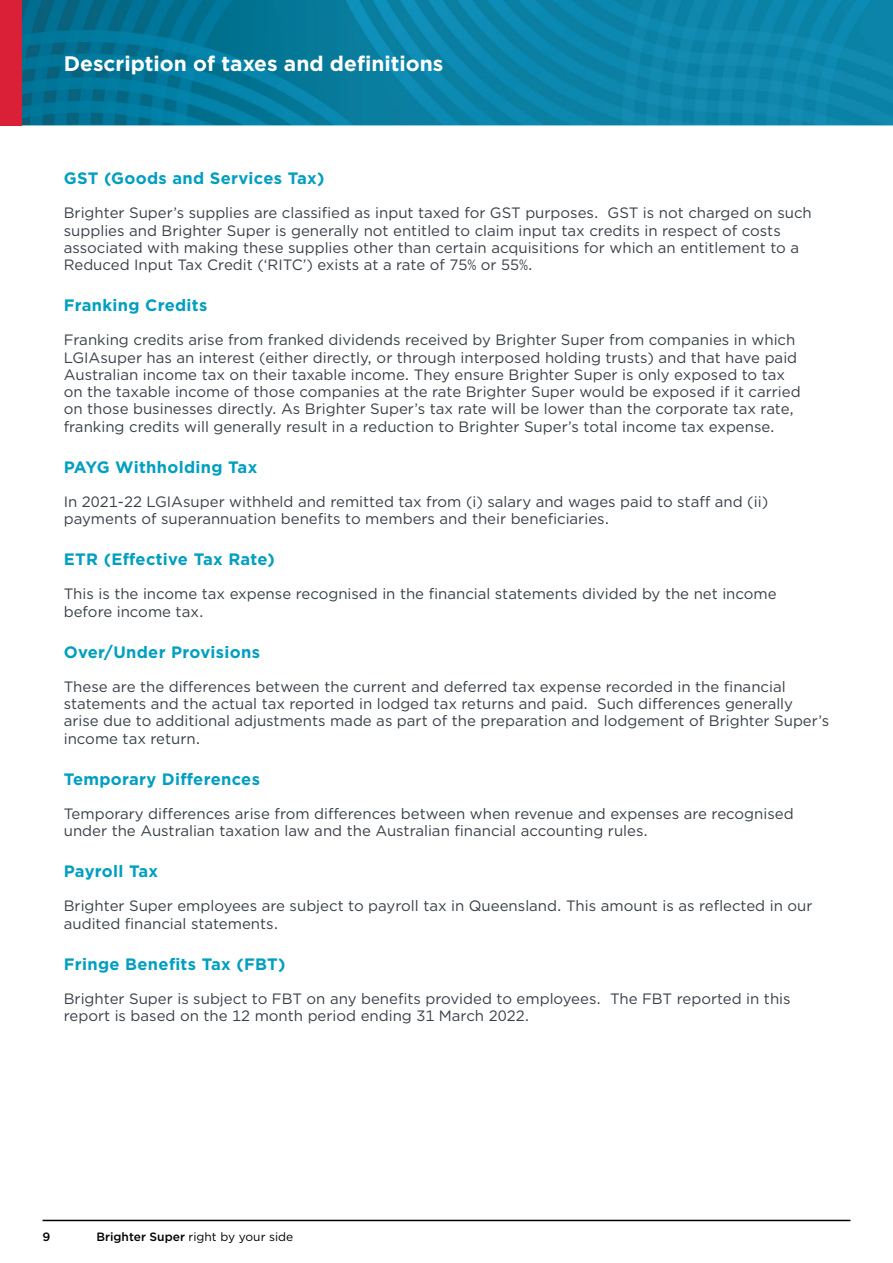
<style>
.page{position:relative;width:893px;height:1263px;background:#fff}
.page>*{position:absolute;margin:0;border:0;box-sizing:border-box;transform-origin:0 0}
.t1{font:700 21px "Gotham";color:#fff}
.t2{font:700 16.5px "Gotham";letter-spacing:.02em;color:#009fc0}
.t3{font:15px/17.2px "Gotham";color:#394048}
.t4{font:12px "Gotham";color:#000}
.t5{font:500 12px "Gotham";color:#000}
.s1{font-weight:500}
</style>
<div class="page">
<img style="left:21px;top:0;width:872px;height:125px">
<div style="left:0;top:0;width:21px;height:125px;background:#da2037"></div>
<hr style="left:43px;top:1220px;width:807px;height:1px;background:#000">
<h1 class="t1" style="left:64px;top:50px;width:381px">Description of taxes and definitions</h1>
<p class="t2" style="left:64px;top:167px;width:262px">GST (Goods and Services Tax)</p>
<p class="t3" style="left:64px;top:204px;width:750px">Brighter Super’s supplies are classified as input taxed for GST purposes. GST is not charged on such supplies and Brighter Super is generally not entitled to claim input tax credits in respect of costs associated with making these supplies other than certain acquisitions for which an entitlement to a Reduced Input Tax Credit (‘RITC’) exists at a rate of 75% or 55%.</p>
<p class="t2" style="left:64px;top:294px;width:145px">Franking Credits</p>
<p class="t3" style="left:64px;top:331px;width:738px">Franking credits arise from franked dividends received by Brighter Super from companies in which LGIAsuper has an interest (either directly, or through interposed holding trusts) and that have paid Australian income tax on their taxable income. They ensure Brighter Super is only exposed to tax on the taxable income of those companies at the rate Brighter Super would be exposed if it carried on those businesses directly. As Brighter Super’s tax rate will be lower than the corporate tax rate, franking credits will generally result in a reduction to Brighter Super’s total income tax expense.</p>
<p class="t2" style="left:64px;top:456px;width:195px">PAYG Withholding Tax</p>
<p class="t3" style="left:64px;top:493px;width:706px">In 2021-22 LGIAsuper withheld and remitted tax from (i) salary and wages paid to staff and (ii) payments of superannuation benefits to members and their beneficiaries.</p>
<p class="t2" style="left:64px;top:548px;width:213px">ETR (Effective Tax Rate)</p>
<p class="t3" style="left:64px;top:585px;width:714px">This is the income tax expense recognised in the financial statements divided by the net income before income tax.</p>
<p class="t2" style="left:64px;top:641px;width:198px">Over/Under Provisions</p>
<p class="t3" style="left:64px;top:678px;width:767px">These are the differences between the current and deferred tax expense recorded in the financial statements and the actual tax reported in lodged tax returns and paid. Such differences generally arise due to additional adjustments made as part of the preparation and lodgement of Brighter Super’s income tax return.</p>
<p class="t2" style="left:64px;top:768px;width:198px">Temporary Differences</p>
<p class="t3" style="left:64px;top:805px;width:731px">Temporary differences arise from differences between when revenue and expenses are recognised under the Australian taxation law and the Australian financial accounting rules.</p>
<p class="t2" style="left:64px;top:860px;width:96px">Payroll Tax</p>
<p class="t3" style="left:64px;top:897px;width:750px">Brighter Super employees are subject to payroll tax in Queensland. This amount is as reflected in our audited financial statements.</p>
<p class="t2" style="left:64px;top:953px;width:223px">Fringe Benefits Tax (FBT)</p>
<p class="t3" style="left:64px;top:990px;width:728px">Brighter Super is subject to FBT on any benefits provided to employees. The FBT reported in this report is based on the 12 month period ending 31 March 2022.</p>
<p class="t5" style="left:43px;top:1228px;width:9px">9</p>
<p class="t4" style="left:97px;top:1229px;width:198px"><span class="s1">Brighter Super</span> right by your side</p>
</div>
